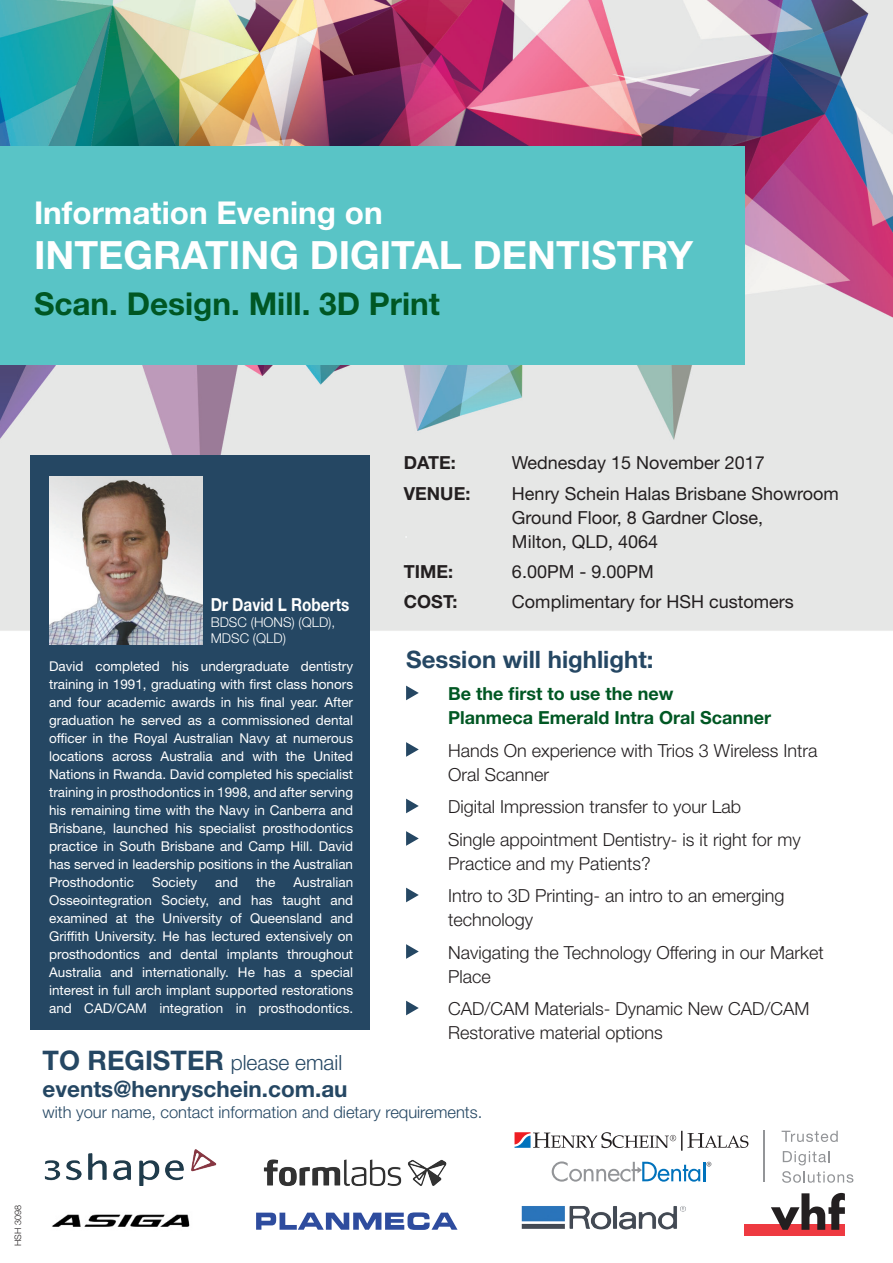
<style>
.page{position:relative;width:893px;height:1263px;background:#fff}
.page>*{position:absolute;margin:0;border:0;box-sizing:border-box;transform-origin:0 0}
.t1{font:700 39px "Helvetica Neue LT Std";color:#fff}
.t2{font:700 31.5px "Helvetica Neue LT Std";color:#005723}
.t3{font:700 31.5px "Helvetica Neue LT Std";color:#fff}
.t4{font:700 24px "Helvetica Neue LT Std";color:#254763}
.t5{font:700 22.5px "Helvetica Neue LT Std";color:#254763}
.t6{font:300 21px "Helvetica Neue LT Std";color:#254763}
.t7{font:300 18px/24px "Helvetica Neue LT Std";color:#231f20}
.t8{font:18px/24px "Helvetica Neue LT Std";color:#231f20}
.t9{font:700 18px/24px "Helvetica Neue LT Std";color:#005723}
.t10{font:700 18px "Helvetica Neue LT Std";color:#231f20}
.t11{font:700 18px "Helvetica Neue LT Std";color:#fff;scale:.85 1}
.t12{font:300 16.5px "Helvetica Neue LT Std";color:#254763}
.t13{font:13.5px/18px "Helvetica Neue LT Std";color:#fff;text-align:justify}
.t14{font:300 13.5px/16.2px "Helvetica Neue LT Std";color:#fff}
.t15{font:300 9px "Helvetica Neue LT Std";color:#231f20}
.s1{font-weight:700;font-size:27px}
</style>
<div class="page">
<img style="left:0;top:0;width:893px;height:631px">
<div style="left:0;top:146px;width:744px;height:219px;background:#59c4c6"></div>
<div style="left:30px;top:455px;width:340px;height:574px;background:#254763"></div>
<img style="left:49px;top:477px;width:153px;height:168px">
<svg style="left:406px;top:686px;width:13px;height:14px"></svg>
<svg style="left:406px;top:742px;width:13px;height:15px"></svg>
<svg style="left:406px;top:799px;width:13px;height:14px"></svg>
<svg style="left:406px;top:831px;width:13px;height:15px"></svg>
<svg style="left:406px;top:888px;width:13px;height:14px"></svg>
<svg style="left:406px;top:944px;width:13px;height:15px"></svg>
<svg style="left:406px;top:1001px;width:13px;height:14px"></svg>
<div style="left:744px;top:1224px;width:101px;height:12px;background:#ee3a41"></div>
<svg style="left:771px;top:1193px;width:74px;height:37px"></svg>
<img style="left:44px;top:1149px;width:173px;height:37px">
<svg style="left:256px;top:1212px;width:201px;height:18px"></svg>
<img style="left:521px;top:1206px;width:165px;height:24px">
<hr style="left:764px;top:1130px;width:1px;height:52px;background:#939598">
<svg style="left:782px;top:1131px;width:56px;height:11px"></svg>
<svg style="left:783px;top:1151px;width:47px;height:14px"></svg>
<svg style="left:782px;top:1171px;width:71px;height:12px"></svg>
<svg style="left:552px;top:1161px;width:159px;height:21px"></svg>
<svg style="left:514px;top:1131px;width:234px;height:20px"></svg>
<img style="left:52px;top:1214px;width:138px;height:13px">
<img style="left:263px;top:1159px;width:184px;height:27px">
<p class="t3" style="left:34px;top:194px;width:350px">Information Evening on</p>
<p class="t1" style="left:34px;top:231px;width:661px">INTEGRATING DIGITAL DENTISTRY</p>
<p class="t2" style="left:34px;top:284px;width:407px">Scan. Design. Mill. 3D Print</p>
<p class="t11" style="left:211px;top:593px;width:165px">Dr David L Roberts</p>
<p class="t14" style="left:211px;top:614px;width:126px">BDSC (HONS) (QLD),<br>MDSC (QLD)</p>
<p class="t13" style="left:49px;top:657px;width:306px">David completed his undergraduate dentistry training in 1991, graduating with first class honors and four academic awards in his final year. After graduation he served as a commissioned dental officer in the Royal Australian Navy at numerous locations across Australia and with the United Nations in Rwanda. David completed his specialist training in prosthodontics in 1998, and after serving his remaining time with the Navy in Canberra and Brisbane, launched his specialist prosthodontics practice in South Brisbane and Camp Hill. David has served in leadership positions in the Australian Prosthodontic</p>
<p class="t13" style="left:152px;top:873px;width:46px">Society</p>
<p class="t13" style="left:215px;top:873px;width:24px">and</p>
<p class="t13" style="left:256px;top:873px;width:21px">the</p>
<p class="t13" style="left:49px;top:873px;width:306px;text-indent:244px">Australian Osseointegration Society, and has taught and examined at the University of Queensland and Griffith University. He has lectured extensively on prosthodontics and dental implants throughout Australia and internationally. He has a special interest in full arch implant supported restorations and CAD/CAM integration in prosthodontics.</p>
<p class="t10" style="left:404px;top:452px;width:54px">DATE:</p>
<p class="t8" style="left:512px;top:451px;width:254px">Wednesday 15 November 2017</p>
<p class="t10" style="left:404px;top:482px;width:68px">VENUE:</p>
<p class="t8" style="left:512px;top:481px;width:328px">Henry Schein Halas Brisbane Showroom<br>Ground Floor, 8 Gardner Close,<br>Milton, QLD, 4064</p>
<p class="t10" style="left:404px;top:560px;width:51px">TIME:</p>
<p class="t8" style="left:512px;top:559px;width:143px">6.00PM - 9.00PM</p>
<p class="t10" style="left:404px;top:591px;width:55px">COST:</p>
<p class="t8" style="left:512px;top:590px;width:283px">Complimentary for HSH customers</p>
<p class="t4" style="left:406px;top:644px;width:249px">Session will highlight:</p>
<p class="t9" style="left:448px;top:681px;width:324px">Be the first to use the new<br>Planmeca Emerald Intra Oral Scanner</p>
<p class="t7" style="left:448px;top:738px;width:371px">Hands On experience with Trios 3 Wireless Intra<br>Oral Scanner</p>
<p class="t7" style="left:448px;top:794px;width:295px">Digital Impression transfer to your Lab</p>
<p class="t7" style="left:448px;top:827px;width:354px">Single appointment Dentistry- is it right for my<br>Practice and my Patients?</p>
<p class="t7" style="left:448px;top:883px;width:338px">Intro to 3D Printing- an intro to an emerging technology</p>
<p class="t7" style="left:448px;top:940px;width:377px">Navigating the Technology Offering in our Market<br>Place</p>
<p class="t7" style="left:448px;top:996px;width:363px">CAD/CAM Materials- Dynamic New CAD/CAM<br>Restorative material options</p>
<p class="t6" style="left:43px;top:1050px;width:301px"><span class="s1">TO REGISTER</span> please email</p>
<p class="t5" style="left:43px;top:1075px;width:307px">events@henryschein.com.au</p>
<p class="t12" style="left:43px;top:1102px;width:441px">with your name, contact information and dietary requirements.</p>
<p class="t15" style="left:13px;top:1246px;width:42px;rotate:-90deg">HSH 3098</p>
</div>
